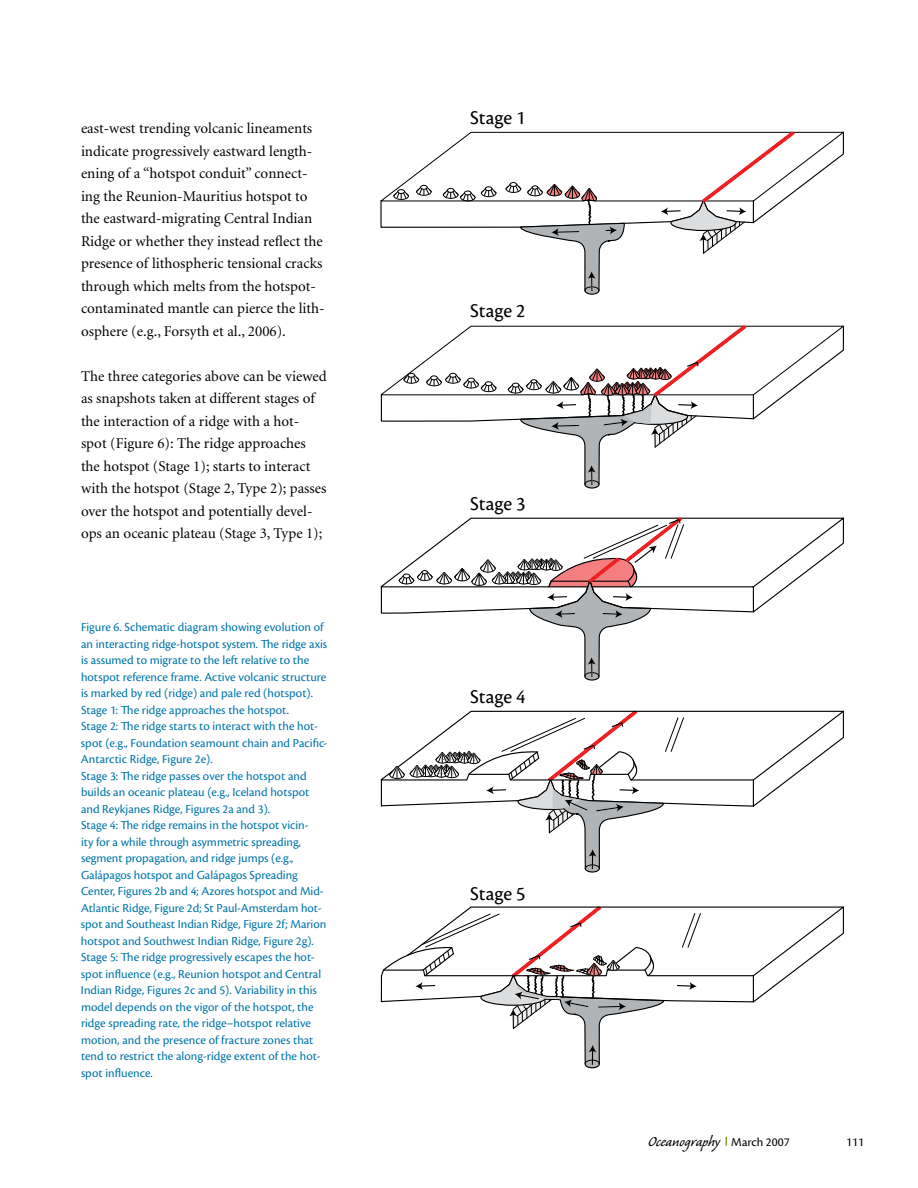
<style>
.page{position:relative;width:918px;height:1188px;background:#fff}
.page>*{position:absolute;margin:0;border:0;box-sizing:border-box;transform-origin:0 0}
.t1{font:20.25px "Cronos Pro";color:#000}
.t2{font:18px "Caliban";color:#000}
.t3{font:15px/22.5px "Minion";color:#000}
.t4{font:12.75px/16.5px "Cronos Pro";color:#0075a9}
.t5{font:12.75px "Cronos Pro";color:#000}
.s1{font-family:"Cronos Pro";font-size:12.75px}
</style>
<div class="page">
<svg style="left:462px;top:517px;width:382px;height:95px"></svg>
<svg style="left:380px;top:524px;width:375px;height:90px"></svg>
<svg style="left:380px;top:131px;width:464px;height:161px"></svg>
<svg style="left:380px;top:325px;width:464px;height:101px"></svg>
<svg style="left:380px;top:906px;width:464px;height:97px"></svg>
<svg style="left:676px;top:982px;width:21px;height:8px"></svg>
<svg style="left:380px;top:710px;width:464px;height:98px"></svg>
<svg style="left:382px;top:906px;width:283px;height:162px"></svg>
<svg style="left:585px;top:131px;width:213px;height:455px"></svg>
<svg style="left:528px;top:361px;width:171px;height:600px"></svg>
<p class="t3" style="left:81px;top:118px;width:245px">east-west trending volcanic lineaments indicate progressively eastward length&shy;ening of a “hotspot conduit” connect&shy;ing the Reunion-Mauritius hotspot to the eastward-migrating Central Indian Ridge or whether they instead reflect the presence of lithospheric tensional cracks through which melts from the hotspot&shy;contaminated mantle can pierce the lith&shy;osphere (e.g., Forsyth et al., 2006).</p>
<p class="t3" style="left:81px;top:365px;width:247px">The three categories above can be viewed as snapshots taken at different stages of the interaction of a ridge with a hot&shy;spot (Figure 6): The ridge approaches the hotspot (Stage 1); starts to interact with the hotspot (Stage 2, Type 2); passes over the hotspot and potentially devel&shy;ops an oceanic plateau (Stage 3, Type 1);</p>
<p class="t4" style="left:81px;top:619px;width:248px">Figure 6. Schematic diagram showing evolution of an interacting ridge-hotspot system. The ridge axis is assumed to migrate to the left relative to the hotspot reference frame. Active volcanic structure is marked by red (ridge) and pale red (hotspot).<br>Stage 1: The ridge approaches the hotspot.<br>Stage 2: The ridge starts to interact with the hot&shy;spot (e.g., Foundation seamount chain and Pacific-Antarctic Ridge, Figure 2e).<br>Stage 3: The ridge passes over the hotspot and builds an oceanic plateau (e.g., Iceland hotspot and Reykjanes Ridge, Figures 2a and 3).<br>Stage 4: The ridge remains in the hotspot vicin-<br>ity for a while through asymmetric spreading, segment propagation, and ridge jumps (e.g., Galápagos hotspot and Galápagos Spreading Center, Figures 2b and 4; Azores hotspot and Mid-Atlantic Ridge, Figure 2d; St Paul-Amsterdam hot&shy;spot and Southeast Indian Ridge, Figure 2f; Marion hotspot and Southwest Indian Ridge, Figure 2g).<br>Stage 5: The ridge progressively escapes the hot&shy;spot influence (e.g., Reunion hotspot and Central Indian Ridge, Figures 2c and 5). Variability in this model depends on the vigor of the hotspot, the ridge spreading rate, the ridge–hotspot relative motion, and the presence of fracture zones that tend to restrict the along-ridge extent of the hot&shy;spot influence.</p>
<h1 class="t1" style="left:470px;top:107px;width:57px">Stage 1</h1>
<h1 class="t1" style="left:470px;top:299px;width:57px">Stage 2</h1>
<h1 class="t1" style="left:470px;top:492px;width:57px">Stage 3</h1>
<h1 class="t1" style="left:470px;top:686px;width:57px">Stage 4</h1>
<h1 class="t1" style="left:470px;top:882px;width:57px">Stage 5</h1>
<h2 class="t2" style="left:648px;top:1132px;width:143px">Oceanography <span class="s1">March 2007</span></h2>
<p class="t5" style="left:846px;top:1134px;width:19px">111</p>
</div>
